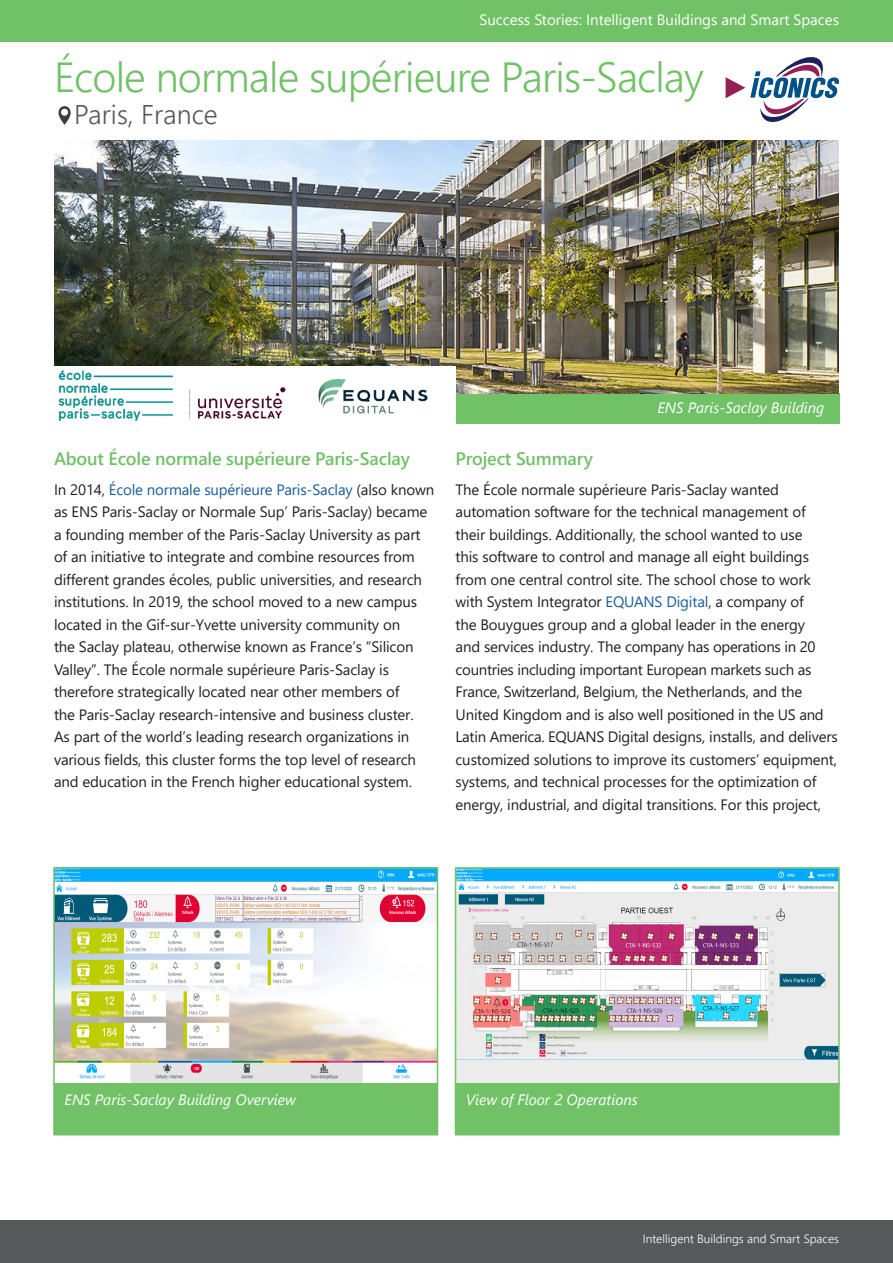
<style>
.page{position:relative;width:893px;height:1263px;background:#fff}
.page>*{position:absolute;margin:0;border:0;box-sizing:border-box;transform-origin:0 0}
.Company_name{font:300 42px "Segoe UI";letter-spacing:-.02em;color:#71c167}
.company_location{font:300 27px "Segoe UI";color:#57585a}
.sub_section_headings{font:600 18px "Segoe UI";letter-spacing:-.01em;color:#71c167}
.copy{font:15px/22.5px "Segoe UI";letter-spacing:-.01em;color:#231f20}
.img_desc{font:italic 15px "Segoe UI";color:#fff}
.t1{font:15px "Segoe UI";color:#fff}
.t2{font:300 12px "Segoe UI";color:#fff}
.s1{color:#175d9e}
</style>
<div class="page">
<div style="left:0;top:0;width:893px;height:41px;background:#71c167"></div>
<div style="left:0;top:1220px;width:893px;height:43px;background:#57585a"></div>
<div style="left:455px;top:1083px;width:385px;height:52px;background:#71c167"></div>
<div style="left:53px;top:1083px;width:385px;height:52px;background:#71c167"></div>
<div style="left:54px;top:393px;width:785px;height:31px;background:#71c167"></div>
<svg style="left:58px;top:106px;width:13px;height:19px"></svg>
<svg style="left:726px;top:57px;width:113px;height:65px"></svg>
<img style="left:54px;top:140px;width:785px;height:254px">
<img style="left:56px;top:870px;width:379px;height:211px">
<div style="left:53px;top:867px;width:385px;height:217px;border:2px solid #71c167"></div>
<div style="left:456px;top:868px;width:383px;height:216px;background:#ececec"></div>
<img style="left:458px;top:870px;width:379px;height:189px">
<div style="left:455px;top:867px;width:385px;height:217px;border:2px solid #71c167"></div>
<div style="left:52px;top:366px;width:241px;height:59px;background:#fff"></div>
<img style="left:58px;top:370px;width:227px;height:51px">
<div style="left:293px;top:366px;width:163px;height:60px;background:#fff"></div>
<img style="left:318px;top:379px;width:110px;height:35px">
<p class="t1" style="left:479px;top:6px;width:361px">Success Stories: Intelligent Buildings and Smart Spaces</p>
<p class="Company_name" style="left:54px;top:37px;width:651px">École normale supérieure Paris-Saclay</p>
<p class="company_location" style="left:74px;top:89px;width:145px">Paris, France</p>
<p class="sub_section_headings" style="left:54px;top:442px;width:357px">About École normale supérieure Paris-Saclay</p>
<p class="copy" style="left:54px;top:477px;width:382px">In 2014, <span class="s1">École normale supérieure Paris-Saclay</span> (also known as ENS Paris-Saclay or Normale Sup’ Paris-Saclay) became a founding member of the Paris-Saclay University as part of an initiative to integrate and combine resources from different grandes écoles, public universities, and research institutions. In 2019, the school moved to a new campus located in the Gif-sur-Yvette university community on<br>the Saclay plateau, otherwise known as France’s “Silicon Valley”. The École normale supérieure Paris-Saclay is therefore strategically located near other members of<br>the Paris-Saclay research-intensive and business cluster.<br>As part of the world’s leading research organizations in various fields, this cluster forms the top level of research and education in the French higher educational system.</p>
<p class="img_desc" style="left:657px;top:393px;width:168px">ENS Paris-Saclay Building</p>
<p class="sub_section_headings" style="left:456px;top:442px;width:139px">Project Summary</p>
<p class="copy" style="left:456px;top:477px;width:384px">The École normale supérieure Paris-Saclay wanted automation software for the technical management of their buildings. Additionally, the school wanted to use<br>this software to control and manage all eight buildings from one central control site. The school chose to work with System Integrator <span class="s1">EQUANS Digital</span>, a company of<br>the Bouygues group and a global leader in the energy<br>and services industry. The company has operations in 20 countries including important European markets such as France, Switzerland, Belgium, the Netherlands, and the United Kingdom and is also well positioned in the US and Latin America. EQUANS Digital designs, installs, and delivers customized solutions to improve its customers’ equipment, systems, and technical processes for the optimization of energy, industrial, and digital transitions. For this project,</p>
<p class="img_desc" style="left:65px;top:1085px;width:233px">ENS Paris-Saclay Building Overview</p>
<p class="img_desc" style="left:466px;top:1085px;width:173px">View of Floor 2 Operations</p>
<p class="t2" style="left:643px;top:1227px;width:198px">Intelligent Buildings and Smart Spaces</p>
</div>
